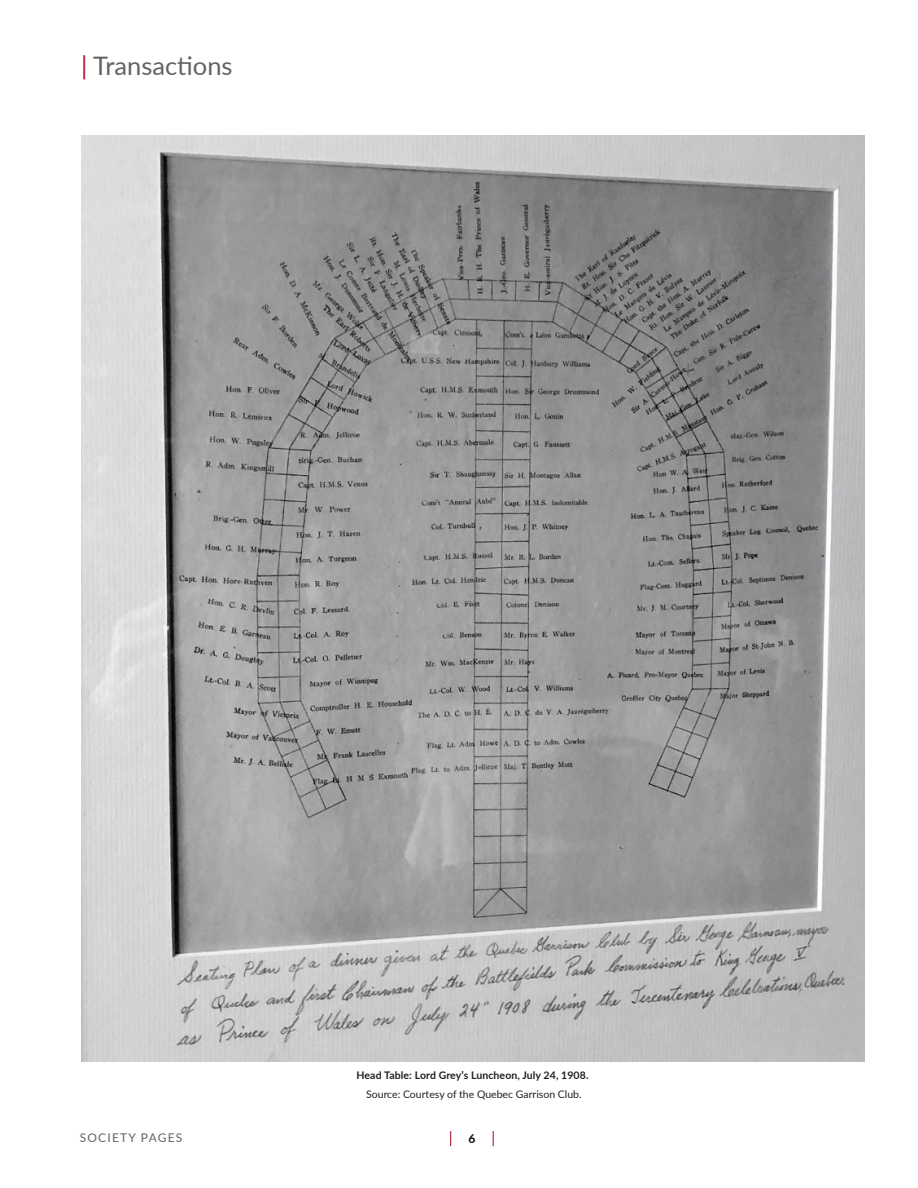
<style>
.page{position:relative;width:918px;height:1188px;background:#fff}
.page>*{position:absolute;margin:0;border:0;box-sizing:border-box;transform-origin:0 0}
.Small_Header__left{font:25.5px "Lato";color:#636366}
.t1{font:12px "Lato";letter-spacing:.1em;color:#636366}
.t2{font:700 12px "Lato";color:#040503}
.Photo_credit{font:700 10.5px "Lato";letter-spacing:.01em;color:#231f20}
.Photo_credit-2{font:10.5px "Lato";color:#231f20}
.s1{color:#ab1d38}
</style>
<div class="page">
<svg style="left:450px;top:1131px;width:1px;height:15px"></svg>
<svg style="left:493px;top:1131px;width:1px;height:15px"></svg>
<img style="left:81px;top:135px;width:783px;height:926px">
<p class="Small_Header__left" style="left:81px;top:47px;width:153px"><span class="s1">|</span> Transactions</p>
<p class="Photo_credit" style="left:357px;top:1067px;width:234px">Head Table: Lord Grey’s Luncheon, July 24, 1908.</p>
<p class="Photo_credit-2" style="left:366px;top:1086px;width:217px">Source: Courtesy of the Quebec Garrison Club.</p>
<p class="t1" style="left:80px;top:1129px;width:104px">SOCIETY PAGES</p>
<p class="t2" style="left:468px;top:1130px;width:8px">6</p>
</div>
